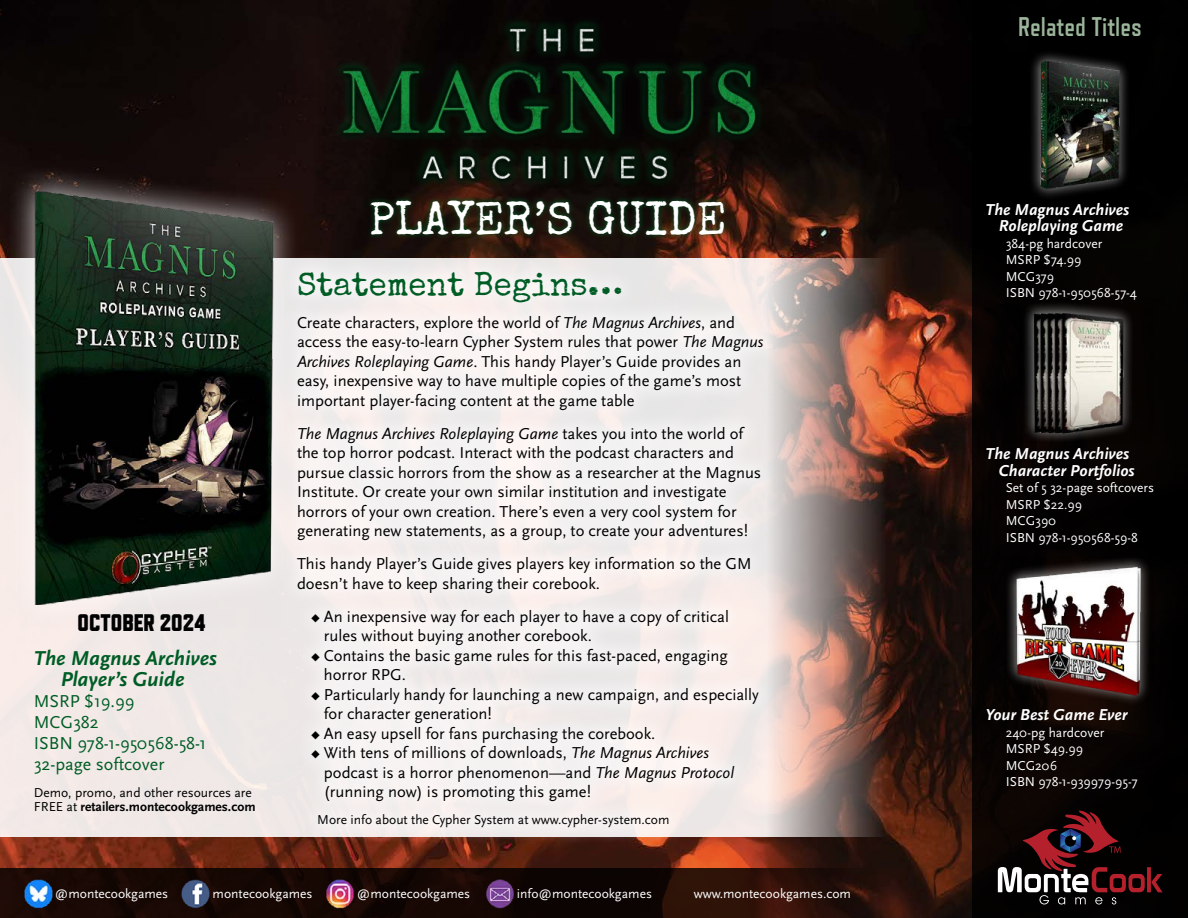
<style>
.page{position:relative;width:1188px;height:918px;background:#fff}
.page>*{position:absolute;margin:0;border:0;box-sizing:border-box;transform-origin:0 0}
.t1{font:46.5px "Special Elite";color:#fff}
.t2{font:33px "Special Elite";color:#005c25}
.t3{font:700 27px "Refrigerator Deluxe";color:#9bb59a}
.t4{font:800 24px "Refrigerator Deluxe";color:#000}
.t5{font:italic 700 21px/21px "Scala Sans OT";color:#005c25;text-align:center}
.t6{font:18px/21px "Scala Sans OT";color:#005c25}
.t7{font:16.5px/19.5px "Scala Sans OT";color:#000}
.t8{font:italic 700 16.5px/16.5px "Scala Sans OT";color:#fff;text-align:center}
.t9{font:13.5px/16.5px "Scala Sans OT";color:#fff}
.t10{font:13.5px/13.5px "Scala Sans OT";color:#000}
.s1{font-weight:700}
.s2{font-style:italic}
</style>
<div class="page">
<img style="left:0;top:0;width:972px;height:918px">
<img style="left:0;top:259px;width:887px;height:578px">
<div style="left:972px;top:0;width:216px;height:918px;background:#000"></div>
<hr style="left:1147px;top:867px;width:4px;height:25px;background:#ae1e2b">
<svg style="left:1152px;top:874px;width:10px;height:18px"></svg>
<svg style="left:998px;top:810px;width:147px;height:94px"></svg>
<svg style="left:0;top:868px;width:875px;height:50px;background:#1a0904"></svg>
<img style="left:21px;top:876px;width:34px;height:34px">
<img style="left:179px;top:876px;width:34px;height:34px">
<img style="left:483px;top:876px;width:34px;height:34px">
<img style="left:323px;top:876px;width:34px;height:34px">
<img style="left:318px;top:0;width:454px;height:194px">
<div style="left:1029px;top:49px;width:102px;height:151px;background:#fff;opacity:.58"></div>
<img style="left:1029px;top:49px;width:102px;height:145px">
<img style="left:1024px;top:304px;width:108px;height:139px">
<div style="left:1005px;top:555px;width:147px;height:151px;background:#fff;opacity:.58"></div>
<img style="left:1005px;top:556px;width:147px;height:145px">
<div style="left:6px;top:164px;width:295px;height:467px;background:#fff;opacity:.75"></div>
<img style="left:18px;top:178px;width:263px;height:449px">
<div style="left:279px;top:253px;width:503px;height:593px;background:#f4f1f0"></div>
<div style="left:366px;top:195px;width:363px;height:46px;background:#005c25;opacity:.86"></div>
<h3 class="t4" style="left:78px;top:608px;width:130px">OCTOBER 2024</h3>
<p class="t5" style="left:34px;top:648px;width:184px">The Magnus Archives<br>Player’s Guide</p>
<p class="t6" style="left:34px;top:691px;width:174px">MSRP $19.99<br>MCG382<br>ISBN 978-1-950568-58-1<br>32-page softcover</p>
<p class="t10" style="left:34px;top:786px;width:223px">Demo, promo, and other resources are<br>FREE at <span class="s1">retailers.montecookgames.com</span></p>
<h1 class="t1" style="left:369px;top:189px;width:359px">PLAYER’S GUIDE</h1>
<h2 class="t2" style="left:297px;top:263px;width:327px">Statement Begins…</h2>
<p class="t7" style="left:297px;top:313px;width:468px">Create characters, explore the world of <span class="s2">The Magnus Archives</span>, and access the easy-to-learn Cypher System rules that power <span class="s2">The Magnus Archives Roleplaying Game</span>. This handy Player’s Guide provides an easy, inexpensive way to have multiple copies of the game’s most important player-facing content at the game table</p>
<p class="t7" style="left:297px;top:424px;width:466px"><span class="s2">The Magnus Archives Roleplaying Game</span> takes you into the world of the top horror podcast. Interact with the podcast characters and pursue classic horrors from the show as a researcher at the Magnus Institute. Or create your own similar institution and investigate horrors of your own creation. There’s even a very cool system for generating new statements, as a group, to create your adventures!</p>
<p class="t7" style="left:297px;top:555px;width:456px">This handy Player’s Guide gives players key information so the GM doesn’t have to keep sharing their corebook.</p>
<p class="t7" style="left:310px;top:607px;width:420px">♦ An inexpensive way for each player to have a copy of critical</p>
<p class="t7" style="left:324px;top:627px;width:269px">rules without buying another corebook.</p>
<p class="t7" style="left:310px;top:646px;width:419px">♦ Contains the basic game rules for this fast-paced, engaging</p>
<p class="t7" style="left:324px;top:666px;width:83px">horror RPG.</p>
<p class="t7" style="left:310px;top:685px;width:450px">♦ Particularly handy for launching a new campaign, and especially</p>
<p class="t7" style="left:324px;top:705px;width:169px">for character generation!</p>
<p class="t7" style="left:310px;top:724px;width:346px">♦ An easy upsell for fans purchasing the corebook.</p>
<p class="t7" style="left:310px;top:744px;width:400px">♦ With tens of millions of downloads, <span class="s2">The Magnus Archives</span></p>
<p class="t7" style="left:324px;top:763px;width:412px">podcast is a horror phenomenon—and <span class="s2">The Magnus Protocol</span></p>
<p class="t7" style="left:324px;top:783px;width:269px">(running now) is promoting this game!</p>
<p class="t10" style="left:317px;top:813px;width:354px">More info about the Cypher System at www.cypher-system.com</p>
<p class="t9" style="left:55px;top:886px;width:115px">@montecookgames</p>
<p class="t9" style="left:213px;top:886px;width:101px">montecookgames</p>
<p class="t9" style="left:357px;top:886px;width:115px">@montecookgames</p>
<p class="t9" style="left:517px;top:886px;width:137px">info@montecookgames</p>
<p class="t9" style="left:694px;top:886px;width:159px">www.montecookgames.com</p>
<h3 class="t3" style="left:1018px;top:11px;width:125px">Related Titles</h3>
<p class="t8" style="left:985px;top:202px;width:145px">The Magnus Archives<br>Roleplaying Game</p>
<p class="t9" style="left:1006px;top:236px;width:133px">384-pg hardcover<br>MSRP $74.99<br>MCG379<br>ISBN 978-1-950568-57-4</p>
<p class="t8" style="left:999px;top:446px;width:137px;text-align:left;text-indent:-13px">The Magnus Archives<br>Character Portfolios</p>
<p class="t9" style="left:1006px;top:480px;width:150px">Set of 5 32-page softcovers<br>MSRP $22.99<br>MCG390<br>ISBN 978-1-950568-59-8</p>
<p class="t8" style="left:985px;top:707px;width:143px">Your Best Game Ever</p>
<p class="t9" style="left:1006px;top:725px;width:133px">240-pg hardcover<br>MSRP $49.99<br>MCG206<br>ISBN 978-1-939979-95-7</p>
</div>
